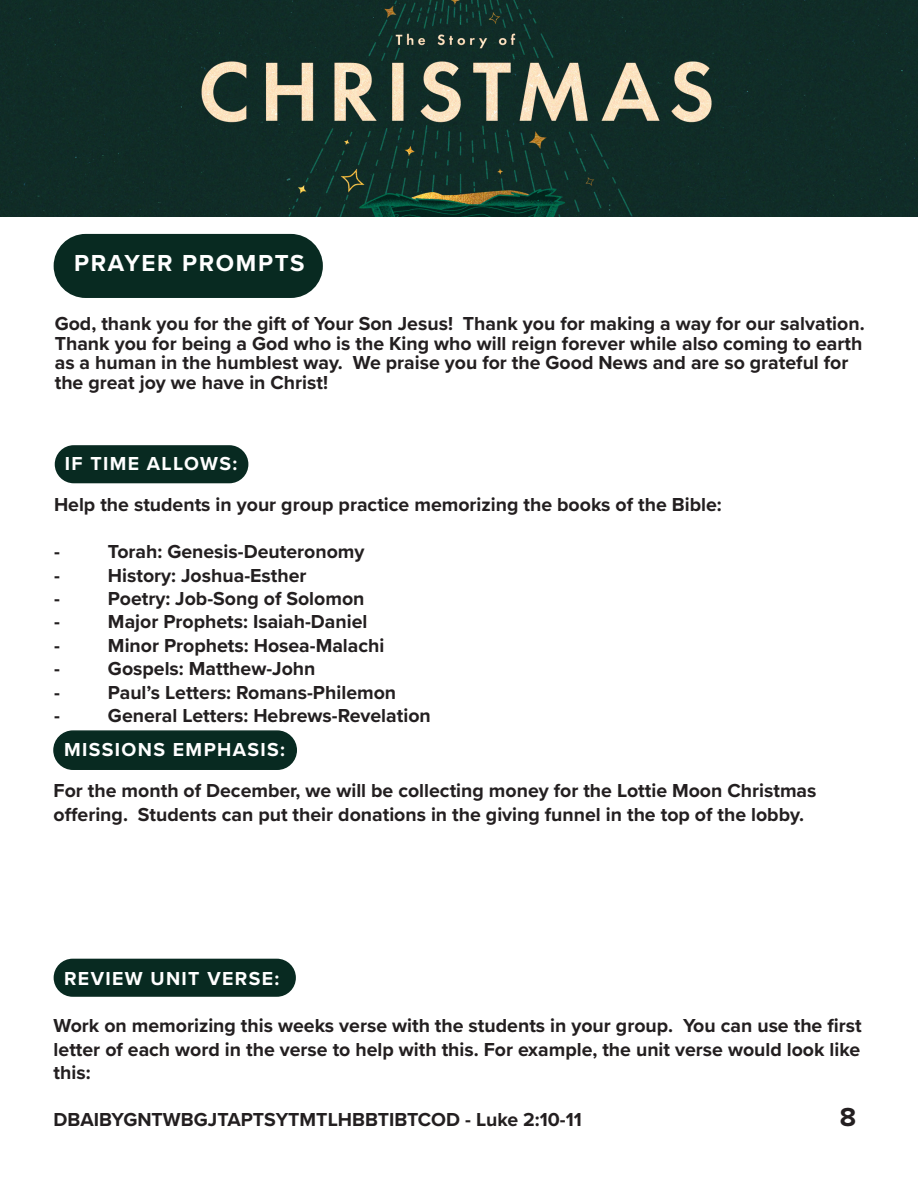
<style>
.page{position:relative;width:918px;height:1188px;background:#fff}
.page>*{position:absolute;margin:0;border:0;box-sizing:border-box;transform-origin:0 0}
.t1{font:700 27px "Proxima Nova";color:#231f20}
.Paragraph_Style_3{font:700 24px "Proxima Nova";letter-spacing:.07em;color:#fff}
.Paragraph_Style_10{font:700 19.5px/23.4px "Proxima Nova";color:#231f20}
.Paragraph_Style_1{font:700 19.5px "Proxima Nova";letter-spacing:.07em;color:#fff}
</style>
<div class="page">
<img style="left:0;top:0;width:918px;height:216px">
<div style="left:54px;top:234px;width:269px;height:64px;background:#082a21;border-radius:32px"></div>
<div style="left:55px;top:445px;width:193px;height:38px;background:#082a21;border-radius:19px"></div>
<div style="left:54px;top:731px;width:242px;height:38px;background:#082a21;border-radius:19px"></div>
<div style="left:53px;top:730px;width:244px;height:40px;border:2px solid #082a21;border-radius:19px"></div>
<div style="left:54px;top:959px;width:242px;height:38px;background:#082a21;border-radius:19px"></div>
<p class="Paragraph_Style_3" style="left:74px;top:245px;width:232px">PRAYER PROMPTS</p>
<p class="Paragraph_Style_10" style="left:55px;top:314px;width:811px;line-height:19.5px">God, thank you for the gift of Your Son Jesus! Thank you for making a way for our salvation.<br>Thank you for being a God who is the King who will reign forever while also coming to earth as a human in the humblest way. We praise you for the Good News and are so grateful for the great joy we have in Christ!</p>
<p class="Paragraph_Style_1" style="left:65px;top:449px;width:174px">IF TIME ALLOWS:</p>
<p class="Paragraph_Style_10" style="left:54px;top:493px;width:669px">Help the students in your group practice memorizing the books of the Bible:</p>
<p class="Paragraph_Style_10" style="left:54px;top:540px;width:7px">-</p>
<p class="Paragraph_Style_10" style="left:108px;top:540px;width:258px">Torah: Genesis-Deuteronomy</p>
<p class="Paragraph_Style_10" style="left:54px;top:563px;width:7px">-</p>
<p class="Paragraph_Style_10" style="left:108px;top:563px;width:200px">History: Joshua-Esther</p>
<p class="Paragraph_Style_10" style="left:54px;top:586px;width:7px">-</p>
<p class="Paragraph_Style_10" style="left:108px;top:586px;width:258px">Poetry: Job-Song of Solomon</p>
<p class="Paragraph_Style_10" style="left:54px;top:610px;width:7px">-</p>
<p class="Paragraph_Style_10" style="left:108px;top:610px;width:261px">Major Prophets: Isaiah-Daniel</p>
<p class="Paragraph_Style_10" style="left:54px;top:633px;width:7px">-</p>
<p class="Paragraph_Style_10" style="left:108px;top:633px;width:278px">Minor Prophets: Hosea-Malachi</p>
<p class="Paragraph_Style_10" style="left:54px;top:657px;width:7px">-</p>
<p class="Paragraph_Style_10" style="left:108px;top:657px;width:209px">Gospels: Matthew-John</p>
<p class="Paragraph_Style_10" style="left:54px;top:680px;width:7px">-</p>
<p class="Paragraph_Style_10" style="left:108px;top:680px;width:290px">Paul’s Letters: Romans-Philemon</p>
<p class="Paragraph_Style_10" style="left:54px;top:703px;width:7px">-</p>
<p class="Paragraph_Style_10" style="left:108px;top:703px;width:324px">General Letters: Hebrews-Revelation</p>
<p class="Paragraph_Style_1" style="left:64px;top:735px;width:223px">MISSIONS EMPHASIS:</p>
<p class="Paragraph_Style_10" style="left:54px;top:779px;width:764px">For the month of December, we will be collecting money for the Lottie Moon Christmas offering. Students can put their donations in the giving funnel in the top of the lobby.</p>
<p class="Paragraph_Style_1" style="left:64px;top:964px;width:217px">REVIEW UNIT VERSE:</p>
<p class="Paragraph_Style_10" style="left:54px;top:1014px;width:810px;text-align:justify">Work on memorizing this weeks verse with the students in your group. You can use the first letter of each word in the verse to help with this. For example, the unit verse would look like this:</p>
<p class="Paragraph_Style_10" style="left:54px;top:1107px;width:530px">DBAIBYGNTWBGJTAPTSYTMTLHBBTIBTCOD - Luke 2:10-11</p>
<h1 class="t1" style="left:840px;top:1096px;width:18px">8</h1>
</div>
